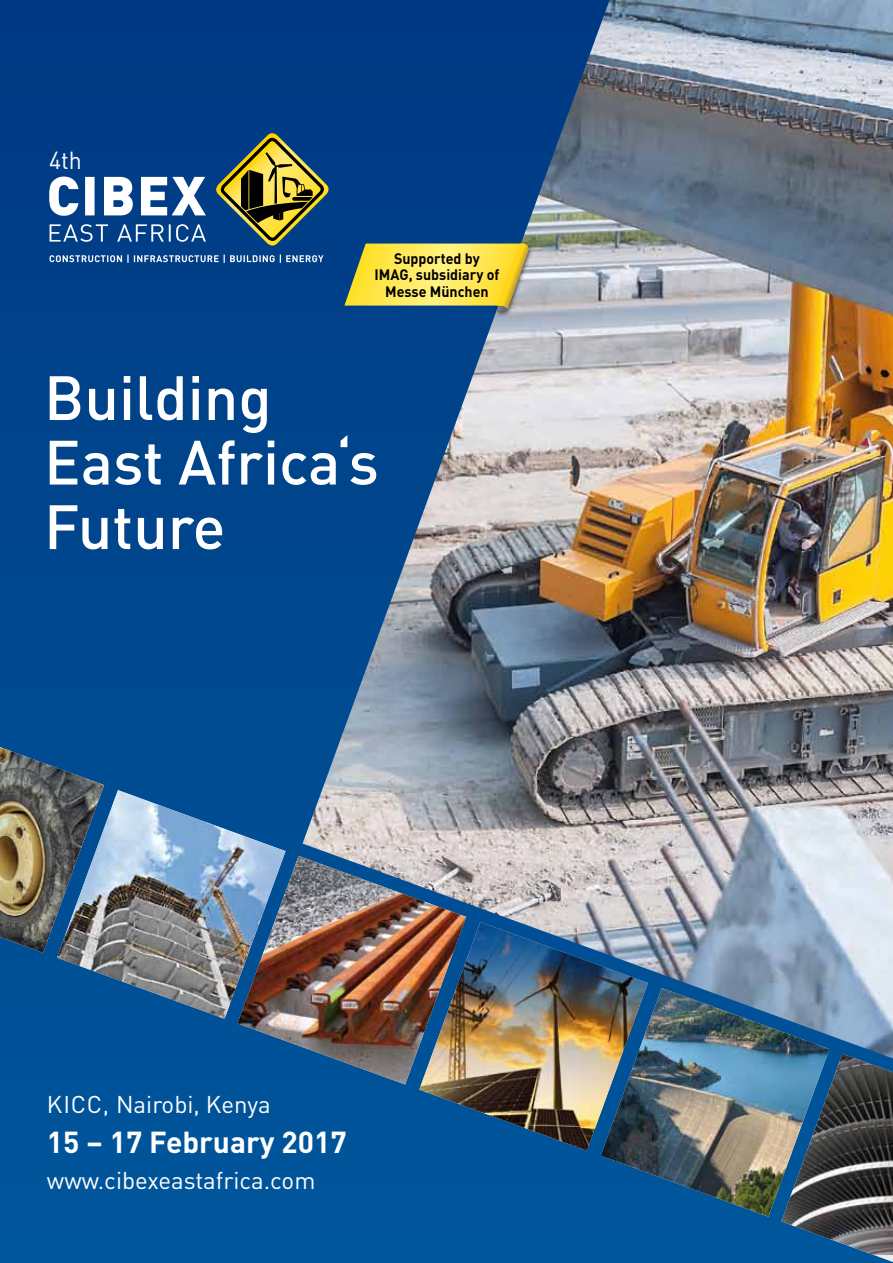
<style>
.page{position:relative;width:893px;height:1263px;background:#fff}
.page>*{position:absolute;margin:0;border:0;box-sizing:border-box;transform-origin:0 0}
.t1{font:500 61.5px/64.5px "DIN";color:#fff}
.t2{font:700 30px "DIN";color:#fff}
.t3{font:24.45px "DIN";color:#fff;scale:.95 1}
.t4{font:24px "DIN";color:#fff}
.t5{font:700 15px/16.5px "DIN";color:#000;text-align:center;scale:.95 1}
</style>
<div class="page">
<div style="left:0;top:0;width:893px;height:1263px;background:linear-gradient(to bottom,#003983,#00579c)"></div>
<img style="left:303px;top:0;width:590px;height:1054px">
<img style="left:0;top:747px;width:104px;height:206px">
<img style="left:419px;top:922px;width:229px;height:228px">
<img style="left:57px;top:790px;width:229px;height:229px">
<img style="left:601px;top:988px;width:228px;height:229px">
<img style="left:238px;top:856px;width:228px;height:228px">
<svg style="left:781px;top:1255px;width:112px;height:7px"></svg>
<img style="left:781px;top:1054px;width:112px;height:201px">
<svg style="left:49px;top:177px;width:157px;height:39px"></svg>
<svg style="left:50px;top:255px;width:273px;height:8px;background:#5881b0"></svg>
<svg style="left:50px;top:224px;width:156px;height:18px;background:#3b6ba3"></svg>
<svg style="left:213px;top:133px;width:115px;height:115px;background:#4f6354"></svg>
<div style="left:493px;top:241px;width:40px;height:76px;background:#000;opacity:.75"></div>
<svg style="left:344px;top:244px;width:185px;height:67px;background:#d9ce5e"></svg>
<p class="t3" style="left:49px;top:145px;width:36px">4th</p>
<p class="t5" style="left:375px;top:249px;width:133px">Supported by<br>IMAG, subsidiary of<br>Messe München</p>
<h1 class="t1" style="left:44px;top:363px;width:336px">Building<br>East Africa‘s<br>Future</h1>
<p class="t4" style="left:47px;top:1089px;width:225px">KICC, Nairobi, Kenya</p>
<p class="t2" style="left:47px;top:1123px;width:301px">15 – 17 February 2017</p>
<p class="t4" style="left:47px;top:1166px;width:270px">www.cibexeastafrica.com</p>
</div>
